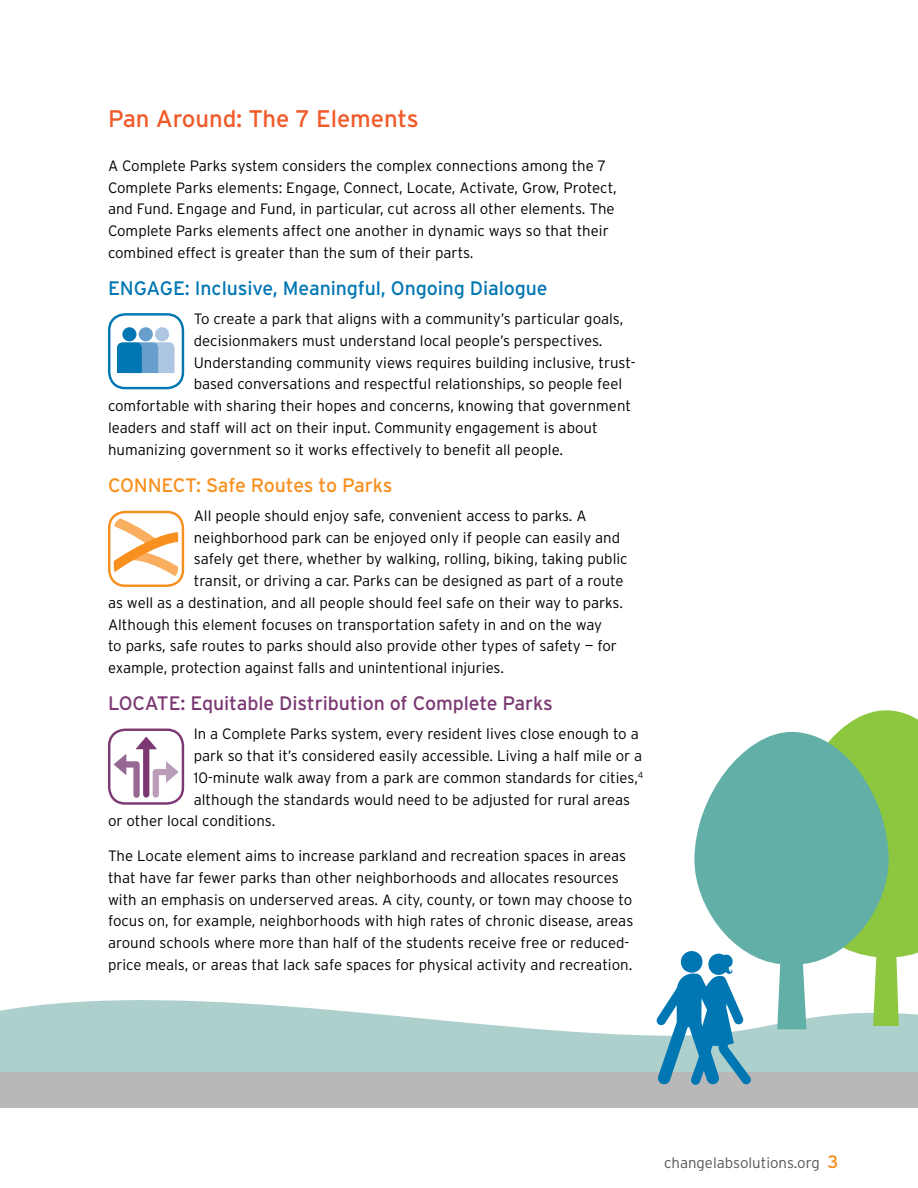
<style>
.page{position:relative;width:918px;height:1188px;background:#fff}
.page>*{position:absolute;margin:0;border:0;box-sizing:border-box;transform-origin:0 0}
.t1{font:24px "Interstate";letter-spacing:-.005em;color:#f15a29}
.t2{font:19.5px "Interstate";letter-spacing:-.005em;color:#0076b2}
.t3{font:19.5px "Interstate";letter-spacing:-.005em;color:#7b3873}
.t4{font:19.5px "Interstate";letter-spacing:-.015em;color:#f7901e}
.t5{font:300 15px/21.8px "Interstate";color:#000}
.t6{font:300 15px "Interstate";color:#575657}
.s1{font-weight:400;font-size:18px;color:#f7901e}
</style>
<div class="page">
<svg style="left:0;top:1000px;width:918px;height:72px;fill:#add0cc"></svg>
<div style="left:108px;top:313px;width:76px;height:76px;border:2px solid #0076b2;border-radius:16px"></div>
<div style="left:155px;top:327px;width:14px;height:14px;background:#adc6e2;border-radius:50%"></div>
<div style="left:139px;top:327px;width:14px;height:14px;background:#689ecb;border-radius:50%"></div>
<svg style="left:117px;top:342px;width:58px;height:31px;background:#539ac8"></svg>
<div style="left:122px;top:327px;width:14px;height:14px;background:#0076b2;border-radius:50%"></div>
<svg style="left:109px;top:512px;width:74px;height:74px"></svg>
<div style="left:108px;top:511px;width:76px;height:76px;border:2px solid #f7901e;border-radius:16px"></div>
<svg style="left:113px;top:515px;width:66px;height:67px"></svg>
<div style="left:112px;top:514px;width:68px;height:69px;border:2px solid #fff;border-radius:14px"></div>
<div style="left:108px;top:729px;width:76px;height:76px;border:2px solid #7b3873;border-radius:16px"></div>
<div style="left:143px;top:746px;width:6px;height:49px;background:#7b3873"></div>
<svg style="left:136px;top:737px;width:21px;height:12px"></svg>
<div style="left:157px;top:769px;width:14px;height:6px;background:#bb9db9"></div>
<svg style="left:166px;top:761px;width:13px;height:22px"></svg>
<div style="left:153px;top:772px;width:6px;height:23px;background:#bb9db9"></div>
<div style="left:121px;top:761px;width:15px;height:7px;background:#976892"></div>
<svg style="left:114px;top:754px;width:12px;height:21px"></svg>
<div style="left:133px;top:764px;width:7px;height:31px;background:#976892"></div>
<svg style="left:838px;top:710px;width:80px;height:316px"></svg>
<svg style="left:694px;top:732px;width:195px;height:297px;fill:#61afa7"></svg>
<div style="left:0;top:1072px;width:918px;height:36px;background:#b8b8b9"></div>
<svg style="left:681px;top:951px;width:22px;height:22px"></svg>
<svg style="left:656px;top:953px;width:95px;height:132px"></svg>
<h1 class="t1" style="left:108px;top:105px;width:312px">Pan Around: The 7 Elements</h1>
<p class="t5" style="left:108px;top:155px;width:510px">A Complete Parks system considers the complex connections among the 7<br>Complete Parks elements: Engage, Connect, Locate, Activate, Grow, Protect, and Fund. Engage and Fund, in particular, cut across all other elements. The Complete Parks elements affect one another in dynamic ways so that their combined effect is greater than the sum of their parts.</p>
<h2 class="t2" style="left:108px;top:277px;width:441px">ENGAGE: Inclusive, Meaningful, Ongoing Dialogue</h2>
<p class="t5" style="left:194px;top:308px;width:431px">To create a park that aligns with a community’s particular goals,</p>
<p class="t5" style="left:194px;top:330px;width:410px">decisionmakers must understand local people’s perspectives.</p>
<p class="t5" style="left:194px;top:351px;width:443px">Understanding community views requires building inclusive, trust-</p>
<p class="t5" style="left:194px;top:373px;width:430px">based conversations and respectful relationships, so people feel</p>
<p class="t5" style="left:108px;top:395px;width:525px">comfortable with sharing their hopes and concerns, knowing that government</p>
<p class="t5" style="left:108px;top:417px;width:491px">leaders and staff will act on their input. Community engagement is about</p>
<p class="t5" style="left:108px;top:438px;width:457px">humanizing government so it works effectively to benefit all people.</p>
<h2 class="t4" style="left:108px;top:474px;width:286px">CONNECT: Safe Routes to Parks</h2>
<p class="t5" style="left:194px;top:505px;width:394px">All people should enjoy safe, convenient access to parks. A</p>
<p class="t5" style="left:194px;top:526px;width:428px">neighborhood park can be enjoyed only if people can easily and</p>
<p class="t5" style="left:194px;top:548px;width:435px">safely get there, whether by walking, rolling, biking, taking public</p>
<p class="t5" style="left:194px;top:570px;width:431px">transit, or driving a car. Parks can be designed as part of a route</p>
<p class="t5" style="left:108px;top:592px;width:517px">as well as a destination, and all people should feel safe on their way to parks.</p>
<p class="t5" style="left:108px;top:613px;width:496px">Although this element focuses on transportation safety in and on the way</p>
<p class="t5" style="left:108px;top:635px;width:510px">to parks, safe routes to parks should also provide other types of safety — for</p>
<p class="t5" style="left:108px;top:657px;width:398px">example, protection against falls and unintentional injuries.</p>
<h2 class="t3" style="left:108px;top:692px;width:446px">LOCATE: Equitable Distribution of Complete Parks</h2>
<p class="t5" style="left:194px;top:723px;width:447px">In a Complete Parks system, every resident lives close enough to a</p>
<p class="t5" style="left:194px;top:745px;width:450px">park so that it’s considered easily accessible. Living a half mile or a</p>
<p class="t5" style="left:194px;top:767px;width:451px">10-minute walk away from a park are common standards for cities,<sup>4</sup></p>
<p class="t5" style="left:194px;top:788px;width:438px">although the standards would need to be adjusted for rural areas</p>
<p class="t5" style="left:108px;top:810px;width:169px">or other local conditions.</p>
<p class="t5" style="left:108px;top:845px;width:527px">The Locate element aims to increase parkland and recreation spaces in areas that have far fewer parks than other neighborhoods and allocates resources with an emphasis on underserved areas. A city, county, or town may choose to focus on, for example, neighborhoods with high rates of chronic disease, areas around schools where more than half of the students receive free or reduced&shy;price meals, or areas that lack safe spaces for physical activity and recreation.</p>
<p class="t6" style="left:664px;top:1154px;width:176px">changelabsolutions.org <span class="s1">3</span></p>
</div>
